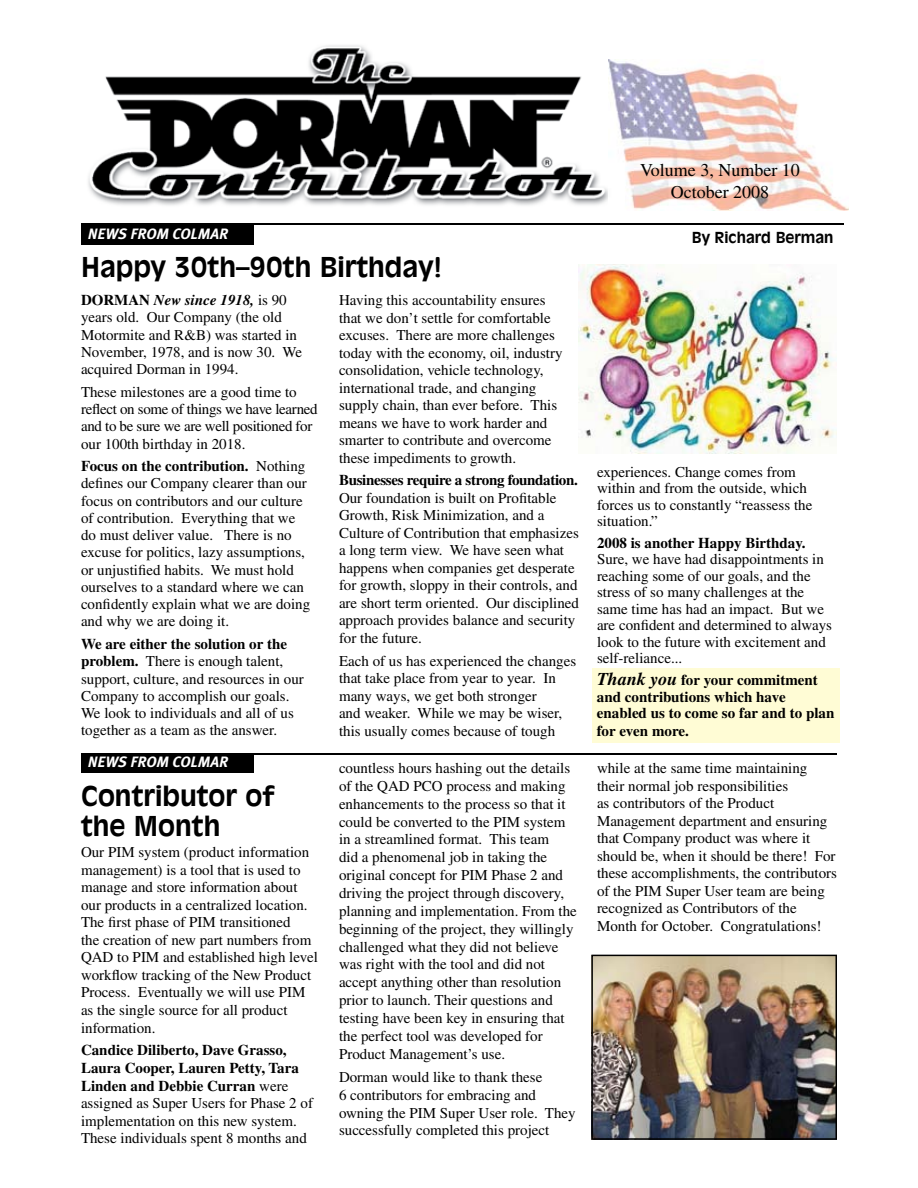
<style>
.page{position:relative;width:918px;height:1188px;background:#fff}
.page>*{position:absolute;margin:0;border:0;box-sizing:border-box;transform-origin:0 0}
.t1{font:700 27px/30px "Incised 901 BT";color:#000}
.t2{font:18px/21.6px "Times";color:#000;text-align:center}
.t3{font:15px/17.5px "Times";color:#000}
.t4{font:15px/17.2px "Times";letter-spacing:-.02em;color:#000}
.t5{font:700 15px/16.8px "Times";color:#000}
.t6{font:700 15px "Times";letter-spacing:-.02em;color:#000}
.t7{font:italic 700 15px "Meta Plus";color:#fff}
.t8{font:700 15px "Incised 901 BT";color:#000}
.s1{font-weight:700}
.s2{font-weight:700;font-style:italic}
.s3{font-style:italic;font-size:18px}
</style>
<div class="page">
<div style="left:592px;top:668px;width:248px;height:75px;background:#fffcd5"></div>
<img style="left:88px;top:45px;width:761px;height:166px">
<hr style="left:81px;top:224px;width:762px;height:1px;background:#000">
<div style="left:81px;top:753px;width:172px;height:20px;background:#000"></div>
<div style="left:81px;top:225px;width:172px;height:19px;background:#000"></div>
<img style="left:609px;top:60px;width:240px;height:150px">
<hr style="left:81px;top:753px;width:756px;height:1px;background:#000">
<img style="left:579px;top:265px;width:258px;height:188px">
<img style="left:591px;top:955px;width:246px;height:185px">
<p class="t7" style="left:88px;top:225px;width:142px">NEWS FROM COLMAR</p>
<h1 class="t1" style="left:81px;top:252px;width:363px">Happy 30th–90th Birthday!</h1>
<p class="t3" style="left:81px;top:291px;width:223px"><span class="s1">DORMAN</span> <span class="s2">New since 1918,</span> is 90 years old. Our Company (the old<br>Motormite and R&amp;B) was started in<br>November, 1978, and is now 30. We acquired Dorman in 1994.</p>
<p class="t4" style="left:81px;top:383px;width:238px">These milestones are a good time to reflect on some of things we have learned and to be sure we are well positioned for our 100th birthday in 2018.</p>
<p class="t3" style="left:81px;top:458px;width:231px"><span class="s1">Focus on the contribution.</span> Nothing defines our Company clearer than our focus on contributors and our culture of contribution. Everything that we do must deliver value. There is no excuse for politics, lazy assumptions, or unjustified habits. We must hold ourselves to a standard where we can confidently explain what we are doing and why we are doing it.</p>
<p class="t3" style="left:81px;top:635px;width:224px"><span class="s1">We are either the solution or the problem.</span> There is enough talent, support, culture, and resources in our Company to accomplish our goals.<br>We look to individuals and all of us together as a team as the answer.</p>
<p class="t7" style="left:88px;top:753px;width:142px">NEWS FROM COLMAR</p>
<h1 class="t1" style="left:81px;top:781px;width:195px">Contributor of the Month</h1>
<p class="t3" style="left:81px;top:843px;width:238px">Our PIM system (product information management) is a tool that is used to manage and store information about our products in a centralized location.<br>The first phase of PIM transitioned<br>the creation of new part numbers from QAD to PIM and established high level workflow tracking of the New Product Process. Eventually we will use PIM as the single source for all product information.</p>
<p class="t3" style="left:81px;top:1042px;width:234px"><span class="s1">Candice Diliberto, Dave Grasso, Laura Cooper, Lauren Petty, Tara Linden and Debbie Curran</span> were assigned as Super Users for Phase 2 of implementation on this new system.<br>These individuals spent 8 months and</p>
<p class="t3" style="left:339px;top:291px;width:225px">Having this accountability ensures that we don’t settle for comfortable excuses. There are more challenges today with the economy, oil, industry consolidation, vehicle technology, international trade, and changing supply chain, than ever before. This means we have to work harder and smarter to contribute and overcome these impediments to growth.</p>
<p class="t6" style="left:339px;top:471px;width:240px">Businesses require a strong foundation.</p>
<p class="t3" style="left:339px;top:489px;width:242px">Our foundation is built on Profitable Growth, Risk Minimization, and a Culture of Contribution that emphasizes a long term view. We have seen what happens when companies get desperate for growth, sloppy in their controls, and are short term oriented. Our disciplined approach provides balance and security for the future.</p>
<p class="t3" style="left:339px;top:652px;width:239px">Each of us has experienced the changes that take place from year to year. In many ways, we get both stronger<br>and weaker. While we may be wiser, this usually comes because of tough</p>
<p class="t3" style="left:339px;top:759px;width:239px">countless hours hashing out the details of the QAD PCO process and making enhancements to the process so that it could be converted to the PIM system in a streamlined format. This team<br>did a phenomenal job in taking the original concept for PIM Phase 2 and driving the project through discovery, planning and implementation. From the beginning of the project, they willingly challenged what they did not believe was right with the tool and did not accept anything other than resolution prior to launch. Their questions and testing have been key in ensuring that the perfect tool was developed for Product Management’s use.</p>
<p class="t3" style="left:339px;top:1068px;width:238px">Dorman would like to thank these<br>6 contributors for embracing and owning the PIM Super User role. They successfully completed this project</p>
<p class="t2" style="left:640px;top:159px;width:161px">Volume 3, Number 10<br>October 2008</p>
<p class="t8" style="left:692px;top:228px;width:143px">By Richard Berman</p>
<p class="t3" style="left:597px;top:463px;width:217px;line-height:16.5px">experiences. Change comes from within and from the outside, which forces us to constantly “reassess the situation.”</p>
<p class="t5" style="left:597px;top:534px;width:210px">2008 is another Happy Birthday.</p>
<p class="t3" style="left:597px;top:551px;width:237px;line-height:16.5px">Sure, we have had disappointments in reaching some of our goals, and the stress of so many challenges at the same time has had an impact. But we are confident and determined to always look to the future with excitement and self-reliance...</p>
<p class="t5" style="left:597px;top:672px;width:239px"><span class="s3">Thank you</span> for your commitment and contributions which have enabled us to come so far and to plan for even more.</p>
<p class="t3" style="left:597px;top:759px;width:242px">while at the same time maintaining their normal job responsibilities<br>as contributors of the Product Management department and ensuring that Company product was where it should be, when it should be there! For these accomplishments, the contributors of the PIM Super User team are being recognized as Contributors of the Month for October. Congratulations!</p>
</div>
